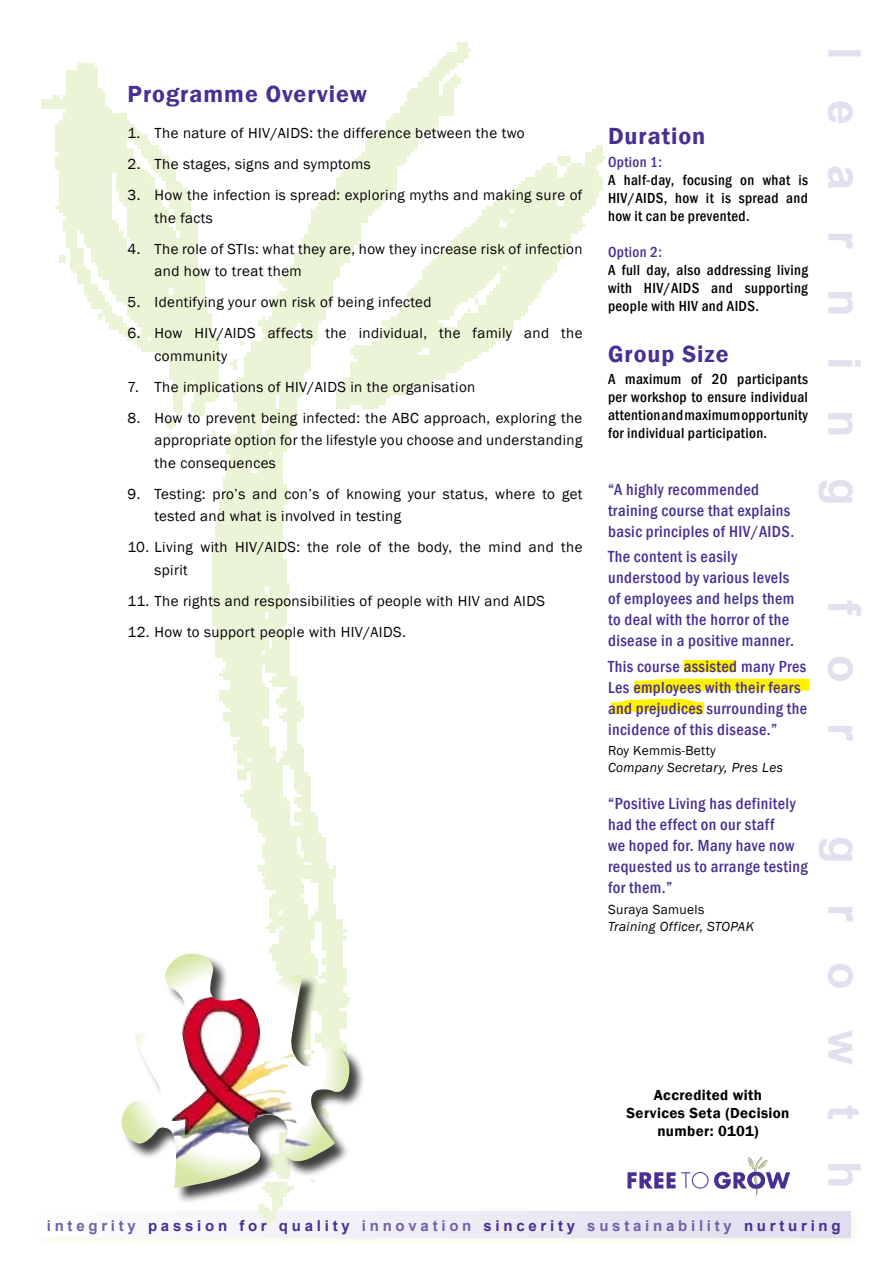
<style>
.page{position:relative;width:893px;height:1263px;background:#fff}
.page>*{position:absolute;margin:0;border:0;box-sizing:border-box;transform-origin:0 0}
.t1{font:700 45px "Arial";letter-spacing:.9em;color:#e3dfef}
.t2{font:600 24px "Franklin Gothic";letter-spacing:.04em;color:#482f92}
.t3{font:500 condensed 16.5px/21px "Franklin Gothic";letter-spacing:.025em;color:#482f92}
.t4{font:15px/22.5px "Franklin Gothic";letter-spacing:.025em;color:#000}
.t5{font:500 condensed 15px/18px "Franklin Gothic";letter-spacing:.025em;color:#000;text-align:justify}
.t6{font:700 15px "Arial";letter-spacing:.25em;color:#482f92}
.t7{font:600 15px/18px "Franklin Gothic";letter-spacing:.025em;color:#000;text-align:center}
.t8{font:500 condensed 15px "Franklin Gothic";letter-spacing:.025em;color:#482f92}
.t9{font:italic 13.5px "Franklin Gothic";letter-spacing:.025em;color:#000}
.t10{font:13.5px "Franklin Gothic";letter-spacing:.025em;color:#000}
.s1{color:#7361aa}
</style>
<div class="page">
<div style="left:36px;top:1206px;width:825px;height:42px;background:#b2d34a;opacity:.25"></div>
<div style="left:43px;top:1212px;width:807px;height:25px;background:#e4e1f0"></div>
<img style="left:36px;top:42px;width:572px;height:1200px">
<img style="left:627px;top:1171px;width:164px;height:18px">
<img style="left:747px;top:1156px;width:21px;height:41px">
<img style="left:746px;top:1172px;width:20px;height:17px">
<div style="left:122px;top:954px;width:243px;height:250px;background:#000;opacity:.75"></div>
<svg style="left:119px;top:953px;width:236px;height:235px"></svg>
<img style="left:172px;top:996px;width:140px;height:163px">
<div style="left:684px;top:660px;width:52px;height:12px;background:#fff200"></div>
<svg style="left:599px;top:673px;width:211px;height:50px"></svg>
<h1 class="t1" style="left:874px;top:47px;width:460px;rotate:90deg">learning</h1>
<h2 class="t2" style="left:128px;top:79px;width:241px">Programme Overview</h2>
<p class="t4" style="left:128px;top:122px;width:399px">1. The nature of HIV/AIDS: the difference between the two</p>
<p class="t4" style="left:128px;top:153px;width:245px">2. The stages, signs and symptoms</p>
<p class="t4" style="left:155px;top:184px;width:429px;text-indent:-27px">3. How the infection is spread: exploring myths and making sure of the facts</p>
<p class="t4" style="left:155px;top:238px;width:429px;text-indent:-27px">4. The role of STIs: what they are, how they increase risk of infection and how to treat them</p>
<p class="t4" style="left:128px;top:291px;width:305px">5. Identifying your own risk of being infected</p>
<p class="t4" style="left:155px;top:322px;width:429px;text-indent:-27px">6. How HIV/AIDS affects the individual, the family and the community</p>
<p class="t4" style="left:128px;top:376px;width:349px">7. The implications of HIV/AIDS in the organisation</p>
<p class="t4" style="left:155px;top:407px;width:429px;text-align:justify;text-indent:-27px">8. How to prevent being infected: the ABC approach, exploring the appropriate option for the lifestyle you choose and understanding the consequences</p>
<p class="t4" style="left:155px;top:483px;width:429px;text-indent:-27px">9. Testing: pro’s and con’s of knowing your status, where to get tested and what is involved in testing</p>
<p class="t4" style="left:155px;top:536px;width:429px;text-indent:-27px">10. Living with HIV/AIDS: the role of the body, the mind and the spirit</p>
<p class="t4" style="left:128px;top:590px;width:419px">11. The rights and responsibilities of people with HIV and AIDS</p>
<p class="t4" style="left:128px;top:621px;width:280px">12. How to support people with HIV/AIDS.</p>
<h2 class="t2" style="left:608px;top:122px;width:99px">Duration</h2>
<p class="t8" style="left:608px;top:152px;width:55px">Option 1:</p>
<p class="t5" style="left:608px;top:171px;width:201px">A half-day, focusing on what is HIV/AIDS, how it is spread and how it can be prevented.</p>
<p class="t8" style="left:608px;top:242px;width:55px">Option 2:</p>
<p class="t5" style="left:608px;top:261px;width:201px">A full day, also addressing living with HIV/AIDS and supporting people with HIV and AIDS.</p>
<h2 class="t2" style="left:608px;top:339px;width:122px">Group Size</h2>
<p class="t5" style="left:608px;top:370px;width:201px">A maximum of 20 participants per workshop to ensure individual attention and maximum opportunity for individual participation.</p>
<p class="t3" style="left:608px;top:479px;width:188px">“A highly recommended training course that explains basic principles of HIV/AIDS.</p>
<p class="t3" style="left:608px;top:546px;width:188px">The content is easily understood by various levels of employees and helps them to deal with the horror of the disease in a positive manner.</p>
<p class="t3" style="left:608px;top:655px;width:201px">This course assisted many Pres<br>Les employees with their fears and prejudices surrounding the incidence of this disease.”</p>
<p class="t10" style="left:608px;top:742px;width:109px">Roy Kemmis-Betty</p>
<p class="t9" style="left:608px;top:759px;width:176px">Company Secretary, Pres Les</p>
<p class="t3" style="left:608px;top:793px;width:201px">“Positive Living has definitely had the effect on our staff<br>we hoped for. Many have now requested us to arrange testing for them.”</p>
<p class="t10" style="left:608px;top:901px;width:98px">Suraya Samuels</p>
<p class="t9" style="left:608px;top:917px;width:147px">Training Officer, STOPAK</p>
<h1 class="t1" style="left:874px;top:600px;width:143px;rotate:90deg">for</h1>
<h1 class="t1" style="left:874px;top:836px;width:354px;rotate:90deg">growth</h1>
<p class="t6" style="left:47px;top:1216px;width:795px"><span class="s1">integrity</span> passion for quality <span class="s1">innovation</span> sincerity <span class="s1">sustainability</span> nurturing</p>
<p class="t7" style="left:626px;top:1086px;width:164px">Accredited with<br>Services Seta (Decision number: 0101)</p>
</div>
